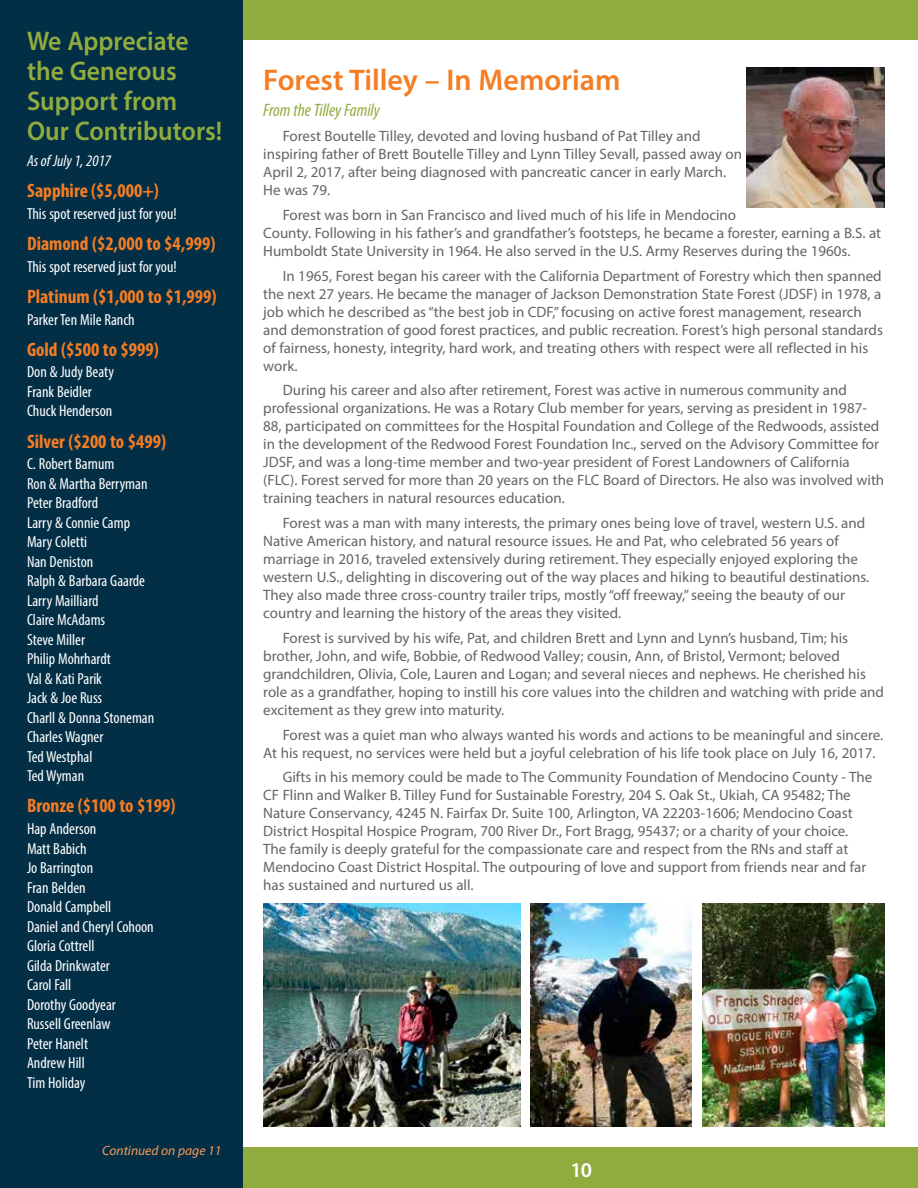
<style>
.page{position:relative;width:918px;height:1188px;background:#fff}
.page>*{position:absolute;margin:0;border:0;box-sizing:border-box;transform-origin:0 0}
.t1{font:600 30px "Myriad Pro";color:#f57d23}
.t2{font:600 27px/30px "Myriad Pro";color:#91ac3e;scale:.95 1}
.t3{font:600 21px "Myriad Pro";color:#fff}
.t4{font:700 condensed 19.5px "Myriad Pro";color:#f57d23}
.t5{font:italic condensed 18px "Myriad Pro";color:#91ac3e}
.t6{font:condensed 16.05px/19.5px "Myriad Pro";color:#fff}
.t7{font:italic condensed 16.05px "Myriad Pro";color:#fff}
.t8{font:15px/18px "Myriad Pro";color:#636466}
.t9{font:italic 13.5px "Myriad Pro";color:#f89a55}
</style>
<div class="page">
<div style="left:0;top:0;width:918px;height:40px;background:#91ac3e"></div>
<div style="left:209px;top:1148px;width:709px;height:40px;background:#91ac3e"></div>
<div style="left:0;top:0;width:243px;height:1188px;background:#032f46"></div>
<img style="left:746px;top:68px;width:138px;height:140px">
<img style="left:263px;top:903px;width:257px;height:223px">
<img style="left:530px;top:903px;width:162px;height:224px">
<img style="left:702px;top:903px;width:182px;height:224px">
<h2 class="t2" style="left:27px;top:25px;width:207px">We Appreciate the Generous<br>Support from<br>Our Contributors!</h2>
<p class="t7" style="left:27px;top:151px;width:86px">As of July 1, 2017</p>
<h3 class="t4" style="left:27px;top:179px;width:134px">Sapphire ($5,000+)</h3>
<p class="t6" style="left:27px;top:204px;width:151px">This spot reserved just for you!</p>
<h3 class="t4" style="left:27px;top:231px;width:190px">Diamond ($2,000 to $4,999)</h3>
<p class="t6" style="left:27px;top:257px;width:151px">This spot reserved just for you!</p>
<h3 class="t4" style="left:27px;top:284px;width:191px">Platinum ($1,000 to $1,999)</h3>
<p class="t6" style="left:27px;top:309px;width:109px">Parker Ten Mile Ranch</p>
<h3 class="t4" style="left:27px;top:337px;width:133px">Gold ($500 to $999)</h3>
<p class="t6" style="left:27px;top:362px;width:88px">Don &amp; Judy Beaty<br>Frank Beidler<br>Chuck Henderson</p>
<h3 class="t4" style="left:27px;top:429px;width:141px">Silver ($200 to $499)</h3>
<p class="t6" style="left:27px;top:454px;width:129px">C. Robert Barnum<br>Ron &amp; Martha Berryman<br>Peter Bradford<br>Larry &amp; Connie Camp<br>Mary Coletti<br>Nan Deniston<br>Ralph &amp; Barbara Gaarde<br>Larry Mailliard<br>Claire McAdams<br>Steve Miller<br>Philip Mohrhardt<br>Val &amp; Kati Parik<br>Jack &amp; Joe Russ<br>Charll &amp; Donna Stoneman<br>Charles Wagner<br>Ted Westphal<br>Ted Wyman</p>
<h3 class="t4" style="left:27px;top:794px;width:150px">Bronze ($100 to $199)</h3>
<p class="t6" style="left:27px;top:819px;width:128px">Hap Anderson<br>Matt Babich<br>Jo Barrington<br>Fran Belden<br>Donald Campbell<br>Daniel and Cheryl Cohoon<br>Gloria Cottrell<br>Gilda Drinkwater<br>Carol Fall<br>Dorothy Goodyear<br>Russell Greenlaw<br>Peter Hanelt<br>Andrew Hill<br>Tim Holiday</p>
<p class="t9" style="left:102px;top:1142px;width:121px">Continued on page 11</p>
<h1 class="t1" style="left:263px;top:61px;width:359px">Forest Tilley – In Memoriam</h1>
<p class="t5" style="left:263px;top:99px;width:118px">From the Tilley Family</p>
<p class="t8" style="left:263px;top:127px;width:480px;text-indent:20px">Forest Boutelle Tilley, devoted and loving husband of Pat Tilley and inspiring father of Brett Boutelle Tilley and Lynn Tilley Sevall, passed away on April 2, 2017, after being diagnosed with pancreatic cancer in early March.<br>He was 79.</p>
<p class="t8" style="left:263px;top:205px;width:619px;text-indent:20px">Forest was born in San Francisco and lived much of his life in Mendocino<br>County. Following in his father’s and grandfather’s footsteps, he became a forester, earning a B.S. at<br>Humboldt State University in 1964. He also served in the U.S. Army Reserves during the 1960s.</p>
<p class="t8" style="left:263px;top:266px;width:621px;text-indent:20px">In 1965, Forest began his career with the California Department of Forestry which then spanned the next 27 years. He became the manager of Jackson Demonstration State Forest (JDSF) in 1978, a job which he described as “the best job in CDF,” focusing on active forest management, research and demonstration of good forest practices, and public recreation. Forest’s high personal standards of fairness, honesty, integrity, hard work, and treating others with respect were all reflected in his work.</p>
<p class="t8" style="left:263px;top:381px;width:623px;text-indent:20px">During his career and also after retirement, Forest was active in numerous community and professional organizations. He was a Rotary Club member for years, serving as president in 1987- 88, participated on committees for the Hospital Foundation and College of the Redwoods, assisted in the development of the Redwood Forest Foundation Inc., served on the Advisory Committee for JDSF, and was a long-time member and two-year president of Forest Landowners of California (FLC). Forest served for more than 20 years on the FLC Board of Directors. He also was involved with training teachers in natural resources education.</p>
<p class="t8" style="left:263px;top:514px;width:607px;text-indent:20px">Forest was a man with many interests, the primary ones being love of travel, western U.S. and Native American history, and natural resource issues. He and Pat, who celebrated 56 years of marriage in 2016, traveled extensively during retirement. They especially enjoyed exploring the western U.S., delighting in discovering out of the way places and hiking to beautiful destinations.<br>They also made three cross-country trailer trips, mostly “off freeway,” seeing the beauty of our country and learning the history of the areas they visited.</p>
<p class="t8" style="left:263px;top:628px;width:622px;text-indent:20px">Forest is survived by his wife, Pat, and children Brett and Lynn and Lynn’s husband, Tim; his brother, John, and wife, Bobbie, of Redwood Valley; cousin, Ann, of Bristol, Vermont; beloved grandchildren, Olivia, Cole, Lauren and Logan; and several nieces and nephews. He cherished his role as a grandfather, hoping to instill his core values into the children and watching with pride and excitement as they grew into maturity.</p>
<p class="t8" style="left:263px;top:725px;width:622px;text-indent:20px">Forest was a quiet man who always wanted his words and actions to be meaningful and sincere.<br>At his request, no services were held but a joyful celebration of his life took place on July 16, 2017.</p>
<p class="t8" style="left:263px;top:768px;width:611px;text-indent:20px">Gifts in his memory could be made to The Community Foundation of Mendocino County - The CF Flinn and Walker B. Tilley Fund for Sustainable Forestry, 204 S. Oak St., Ukiah, CA 95482; The Nature Conservancy, 4245 N. Fairfax Dr. Suite 100, Arlington, VA 22203-1606; Mendocino Coast District Hospital Hospice Program, 700 River Dr., Fort Bragg, 95437; or a charity of your choice.<br>The family is deeply grateful for the compassionate care and respect from the RNs and staff at Mendocino Coast District Hospital. The outpouring of love and support from friends near and far has sustained and nurtured us all.</p>
<h3 class="t3" style="left:571px;top:1156px;width:23px">10</h3>
</div>
